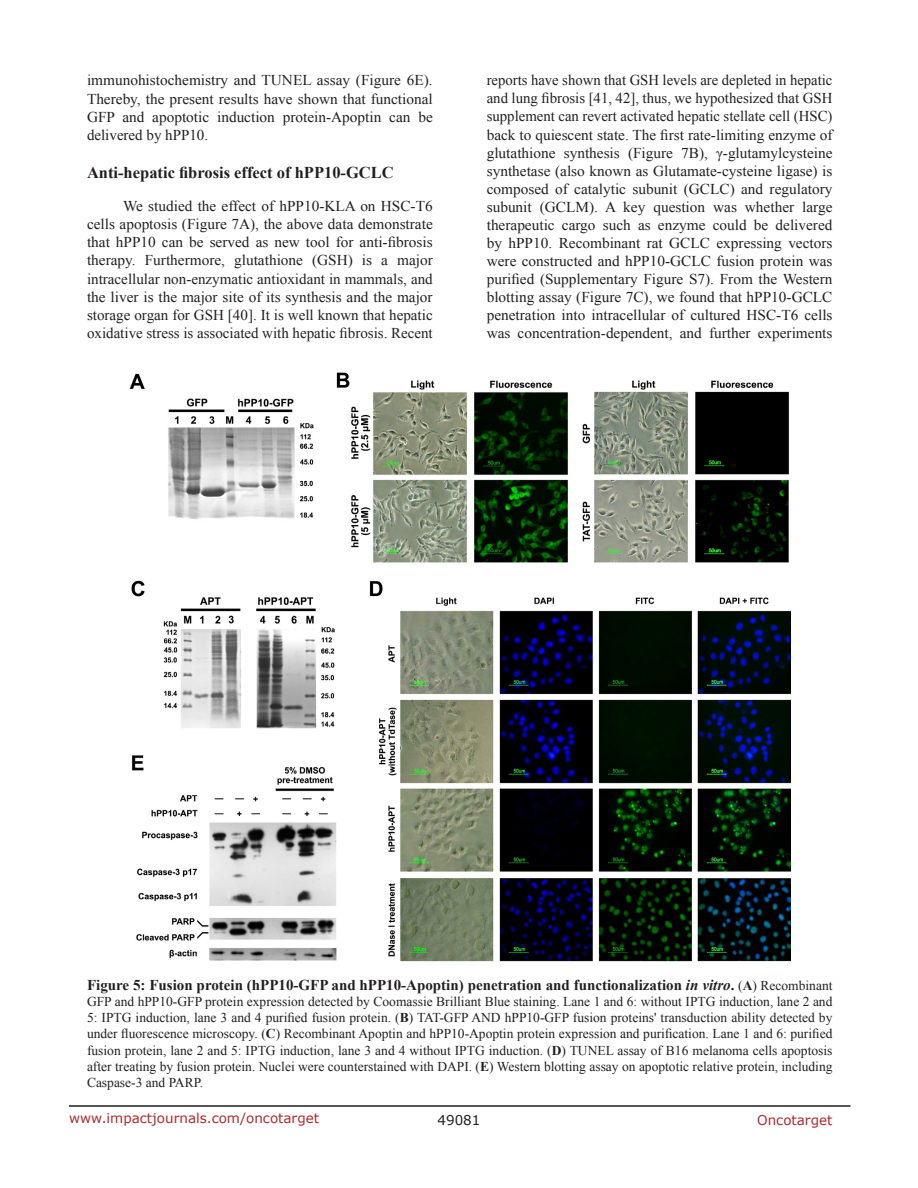
<style>
.page{position:relative;width:918px;height:1188px;background:#fff}
.page>*{position:absolute;margin:0;border:0;box-sizing:border-box;transform-origin:0 0}
.SubHeading_middle{font:700 16.5px "Times New Roman";color:#231f20}
.BodyText{font:15px/18px "Times New Roman";color:#231f20;text-align:justify}
.FigureText{font:700 15px "Times New Roman";color:#231f20}
.FigureText-2{font:13.5px/16.2px "Times New Roman";color:#231f20;text-align:justify}
.t1{font:13.5px "Verdana";color:#ac2b31}
.t2{font:13.5px "Verdana";color:#231f20}
.s1{font-style:italic}
.s2{font-weight:400;font-size:13.5px}
.s3{font-size:13.5px}
.s4{font-weight:700}
</style>
<div class="page">
<hr style="left:69px;top:1105px;width:781px;height:2px;background:#231f20">
<img style="left:129px;top:372px;width:661px;height:590px">
<p class="BodyText" style="left:87px;top:71px;width:347px">immunohistochemistry and TUNEL assay (Figure 6E).<br>Thereby, the present results have shown that functional GFP and apoptotic induction protein-Apoptin can be delivered by hPP10.</p>
<p class="SubHeading_middle" style="left:87px;top:161px;width:308px">Anti-hepatic fibrosis effect of hPP10-GCLC</p>
<p class="BodyText" style="left:87px;top:197px;width:347px;text-indent:36px">We studied the effect of hPP10-KLA on HSC-T6 cells apoptosis (Figure 7A), the above data demonstrate that hPP10 can be served as new tool for anti-fibrosis therapy. Furthermore, glutathione (GSH) is a major intracellular non-enzymatic antioxidant in mammals, and the liver is the major site of its synthesis and the major storage organ for GSH [40]. It is well known that hepatic oxidative stress is associated with hepatic fibrosis. Recent</p>
<p class="BodyText" style="left:487px;top:71px;width:347px">reports have shown that GSH levels are depleted in hepatic and lung fibrosis [41, 42], thus, we hypothesized that GSH supplement can revert activated hepatic stellate cell (HSC) back to quiescent state. The first rate-limiting enzyme of glutathione synthesis (Figure 7B), γ-glutamylcysteine synthetase (also known as Glutamate-cysteine ligase) is composed of catalytic subunit (GCLC) and regulatory subunit (GCLM). A key question was whether large therapeutic cargo such as enzyme could be delivered by hPP10. Recombinant rat GCLC expressing vectors were constructed and hPP10-GCLC fusion protein was purified (Supplementary Figure S7). From the Western blotting assay (Figure 7C), we found that hPP10-GCLC penetration into intracellular of cultured HSC-T6 cells was concentration-dependent, and further experiments</p>
<p class="FigureText" style="left:87px;top:974px;width:747px">Figure 5: Fusion protein (hPP10-GFP and hPP10-Apoptin) penetration and functionalization <span class="s1">in vitro</span>. <span class="s2">(</span><span class="s3">A</span><span class="s2">) Recombinant</span></p>
<p class="FigureText-2" style="left:87px;top:993px;width:747px">GFP and hPP10-GFP protein expression detected by Coomassie Brilliant Blue staining. Lane 1 and 6: without IPTG induction, lane 2 and 5: IPTG induction, lane 3 and 4 purified fusion protein. (<span class="s4">B</span>) TAT-GFP AND hPP10-GFP fusion proteins' transduction ability detected by under fluorescence microscopy. (<span class="s4">C</span>) Recombinant Apoptin and hPP10-Apoptin protein expression and purification. Lane 1 and 6: purified fusion protein, lane 2 and 5: IPTG induction, lane 3 and 4 without IPTG induction. (<span class="s4">D</span>) TUNEL assay of B16 melanoma cells apoptosis after treating by fusion protein. Nuclei were counterstained with DAPI. (<span class="s4">E</span>) Western blotting assay on apoptotic relative protein, including Caspase-3 and PARP.</p>
<p class="t1" style="left:69px;top:1109px;width:252px">www.impactjournals.com/oncotarget</p>
<p class="t2" style="left:438px;top:1111px;width:44px">49081</p>
<p class="t1" style="left:757px;top:1111px;width:77px">Oncotarget</p>
</div>
